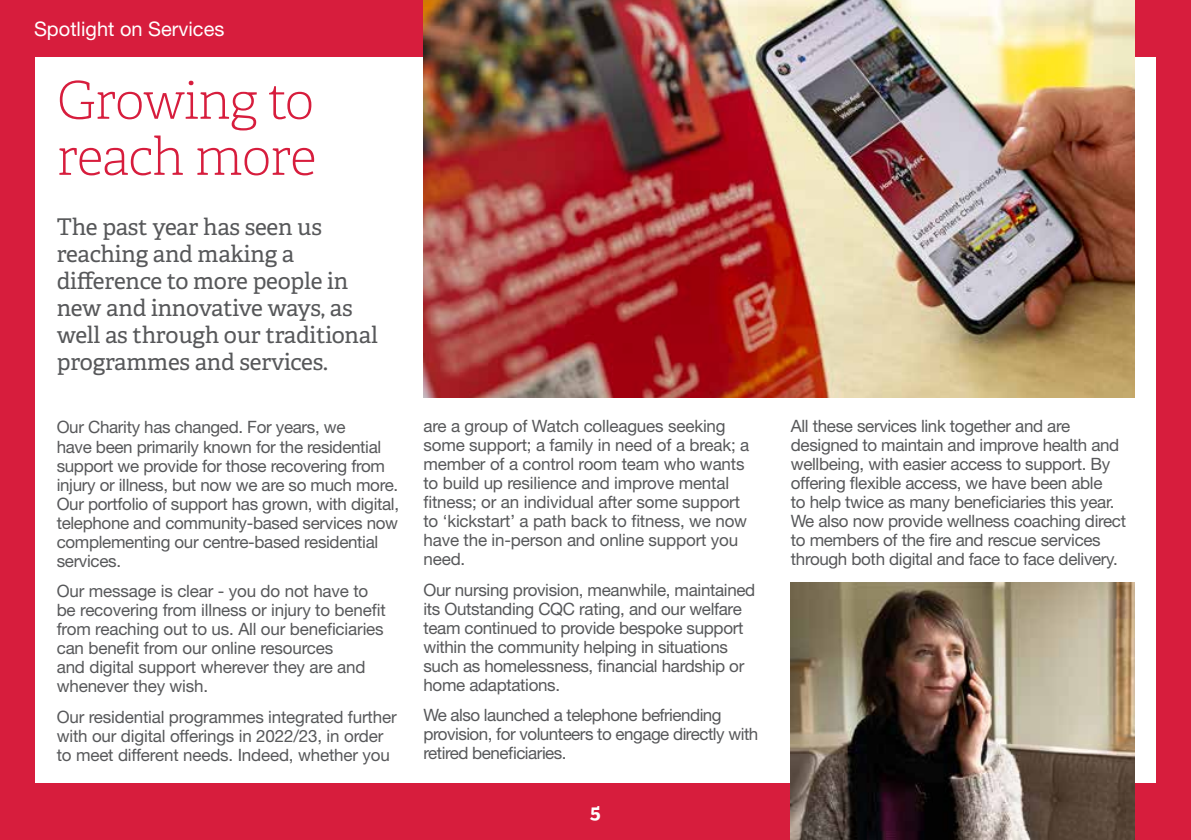
<style>
.page{position:relative;width:1191px;height:840px;background:#fff}
.page>*{position:absolute;margin:0;border:0;box-sizing:border-box;transform-origin:0 0}
.t1{font:100 52px/56px "Adelle Basic";letter-spacing:-.02em;color:#d71d3d}
.t2{font:23px/27px "Adelle Basic";letter-spacing:-.01em;color:#57585a}
.t3{font:20px "Helvetica Neue LT Pro";color:#fff}
.t4{font:700 20px "Adelle";color:#fff}
.t5{font:17px/19px "Helvetica Neue LT Pro";letter-spacing:-.02em;color:#57585a}
</style>
<div class="page">
<div style="left:0;top:0;width:1191px;height:57px;background:#d71d3d"></div>
<div style="left:0;top:782px;width:1191px;height:57px;background:#d71d3d"></div>
<div style="left:0;top:0;width:34px;height:839px;background:#d71d3d"></div>
<div style="left:1157px;top:0;width:34px;height:839px;background:#d71d3d"></div>
<img style="left:423px;top:0;width:711px;height:397px">
<img style="left:791px;top:582px;width:343px;height:257px">
<p class="t3" style="left:34px;top:16px;width:192px">Spotlight on Services</p>
<h1 class="t1" style="left:57px;top:72px;width:261px">Growing to reach more</h1>
<h2 class="t2" style="left:57px;top:213px;width:323px">The past year has seen us reaching and making a difference to more people in new and innovative ways, as well as through our traditional programmes and services.</h2>
<p class="t5" style="left:57px;top:417px;width:344px">Our Charity has changed. For years, we<br>have been primarily known for the residential support we provide for those recovering from injury or illness, but now we are so much more.<br>Our portfolio of support has grown, with digital, telephone and community-based services now complementing our centre-based residential services.</p>
<p class="t5" style="left:57px;top:580px;width:330px">Our message is clear - you do not have to be recovering from illness or injury to benefit from reaching out to us. All our beneficiaries can benefit from our online resources<br>and digital support wherever they are and whenever they wish.</p>
<p class="t5" style="left:57px;top:706px;width:341px">Our residential programmes integrated further with our digital offerings in 2022/23, in order to meet different needs. Indeed, whether you</p>
<p class="t5" style="left:423px;top:416px;width:327px">are a group of Watch colleagues seeking some support; a family in need of a break; a member of a control room team who wants to build up resilience and improve mental fitness; or an individual after some support to ‘kickstart’ a path back to fitness, we now have the in-person and online support you need.</p>
<p class="t5" style="left:423px;top:579px;width:333px">Our nursing provision, meanwhile, maintained its Outstanding CQC rating, and our welfare team continued to provide bespoke support within the community helping in situations such as homelessness, financial hardship or home adaptations.</p>
<p class="t5" style="left:423px;top:704px;width:336px">We also launched a telephone befriending provision, for volunteers to engage directly with retired beneficiaries.</p>
<p class="t4" style="left:590px;top:798px;width:12px">5</p>
<p class="t5" style="left:791px;top:416px;width:337px">All these services link together and are designed to maintain and improve health and wellbeing, with easier access to support. By offering flexible access, we have been able<br>to help twice as many beneficiaries this year.<br>We also now provide wellness coaching direct to members of the fire and rescue services through both digital and face to face delivery.</p>
</div>
